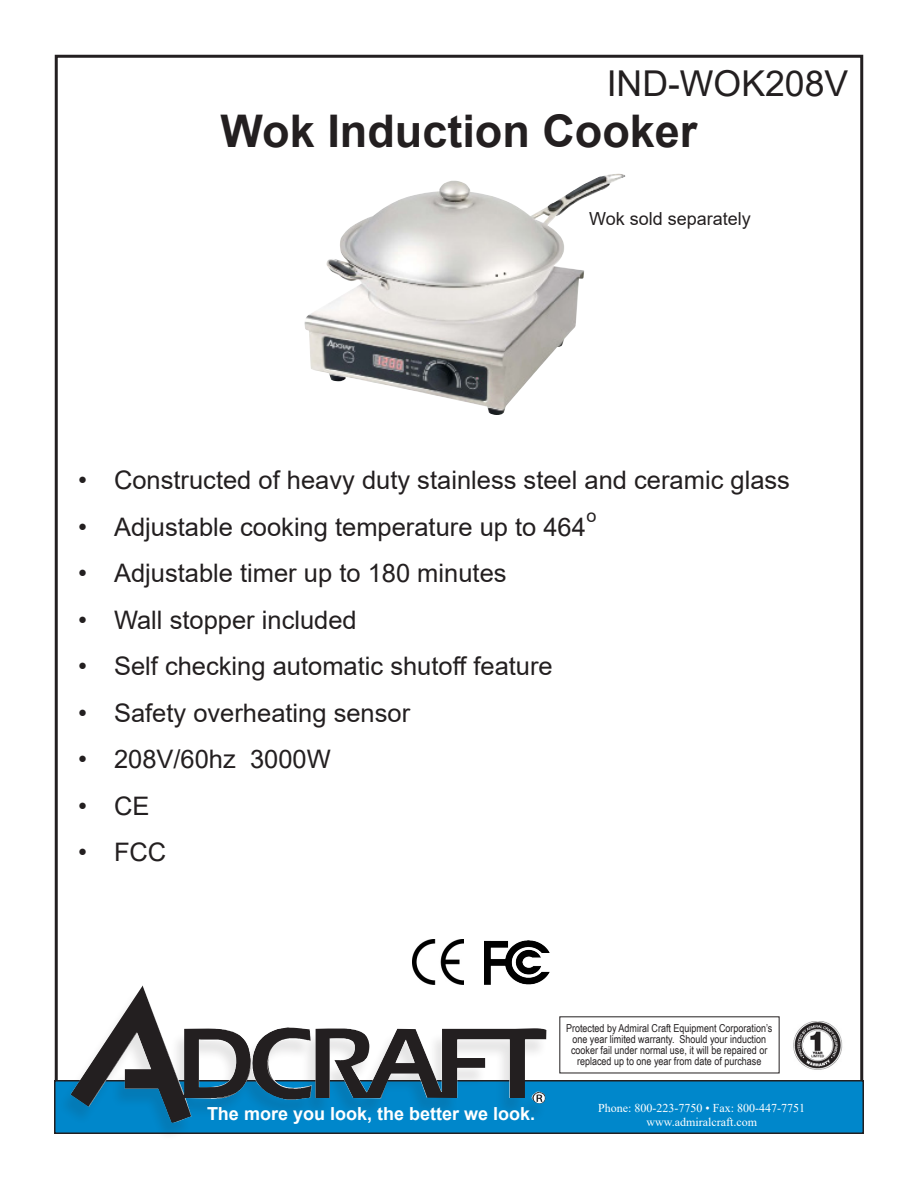
<style>
.page{position:relative;width:918px;height:1188px;background:#fff}
.page>*{position:absolute;margin:0;border:0;box-sizing:border-box;transform-origin:0 0}
.t1{font:700 45px "Arial";color:#231f20}
.t2{font:35.7px "Arial";color:#231f20}
.t3{font:25.5px "Arial";color:#231f20}
.t4{font:700 18px "Arial";color:#fff}
.t5{font:18px "Arial";color:#231f20}
.t6{font:12px "Times New Roman";color:#fff}
.t7{font:10.95px/10.9px "Arial Narrow";color:#231f20;text-align:center}
</style>
<div class="page">
<div style="left:55px;top:1081px;width:808px;height:52px;background:#0087cb"></div>
<div style="left:54px;top:1080px;width:810px;height:54px;border:2px solid #231f20"></div>
<div style="left:57px;top:990px;width:491px;height:152px;background:#231f20;opacity:.12"></div>
<img style="left:70px;top:985px;width:477px;height:139px">
<img style="left:304px;top:174px;width:322px;height:241px">
<img style="left:779px;top:1022px;width:64px;height:50px">
<img style="left:485px;top:941px;width:64px;height:44px">
<img style="left:412px;top:939px;width:52px;height:46px">
<p class="t2" style="left:607px;top:59px;width:243px">IND-WOK208V</p>
<p class="t1" style="left:221px;top:99px;width:478px">Wok Induction Cooker</p>
<p class="t5" style="left:589px;top:207px;width:163px">Wok sold separately</p>
<p class="t3" style="left:78px;top:463px;width:714px">• Constructed of heavy duty stainless steel and ceramic glass</p>
<p class="t3" style="left:78px;top:509px;width:510px">• Adjustable cooking temperature up to 464</p>
<p class="t3" style="left:78px;top:556px;width:430px">• Adjustable timer up to 180 minutes</p>
<p class="t3" style="left:78px;top:602px;width:280px">• Wall stopper included</p>
<p class="t3" style="left:78px;top:649px;width:476px">• Self checking automatic shutoff feature</p>
<p class="t3" style="left:78px;top:695px;width:334px">• Safety overheating sensor</p>
<p class="t3" style="left:78px;top:742px;width:254px">• 208V/60hz 3000W</p>
<p class="t3" style="left:78px;top:788px;width:73px">• CE</p>
<p class="t3" style="left:78px;top:835px;width:90px">• FCC</p>
<p class="t5" style="left:586px;top:503px;width:12px">o</p>
<p class="t4" style="left:207px;top:1101px;width:330px">The more you look, the better we look.</p>
<p class="t7" style="left:566px;top:1022px;width:208px">Protected by Admiral Craft Equipment Corporation’s one year limited warranty. Should your induction cooker fail under normal use, it will be repaired or replaced up to one year from date of purchase</p>
<p class="t6" style="left:598px;top:1099px;width:208px">Phone: 800-223-7750 • Fax: 800-447-7751</p>
<p class="t6" style="left:646px;top:1114px;width:112px">www.admiralcraft.com</p>
</div>
